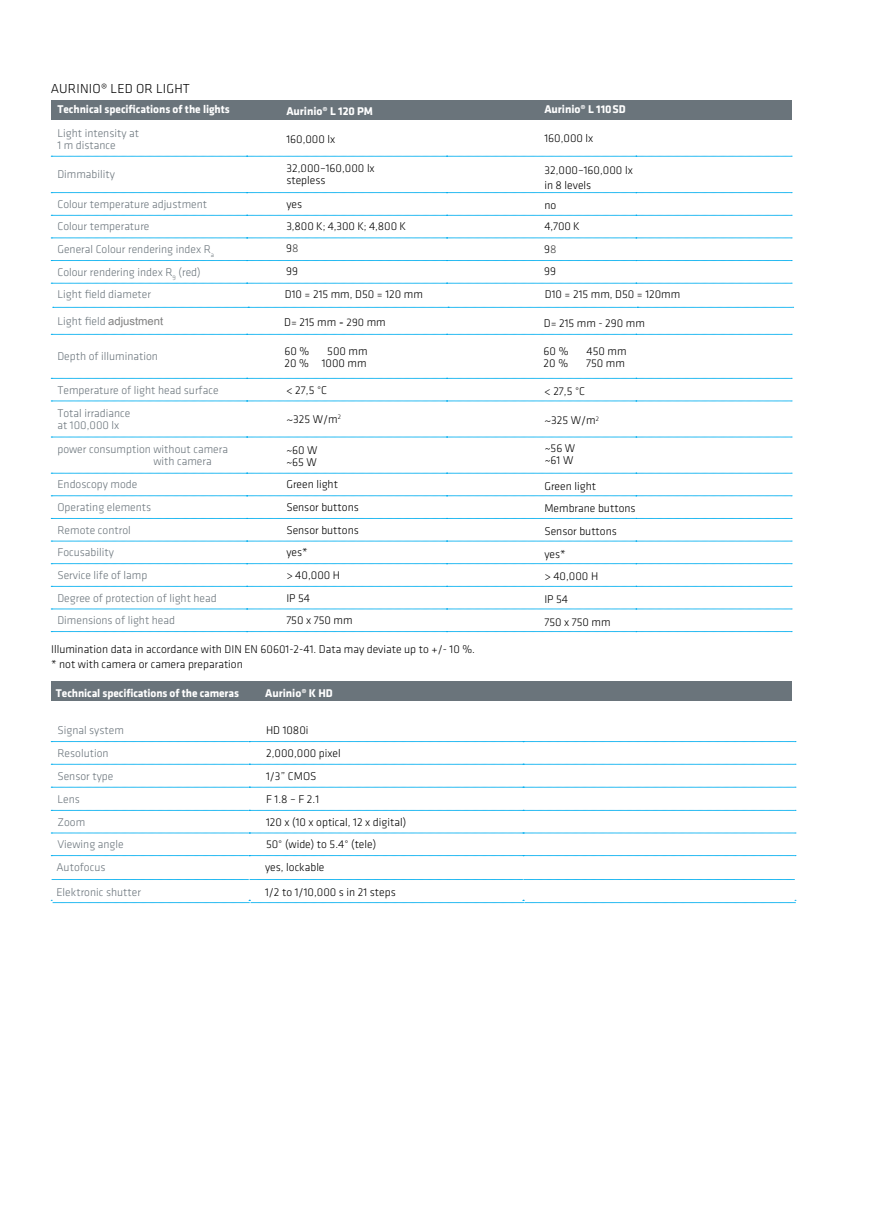
<style>
.page{position:relative;width:893px;height:1208px;background:#fff}
.page>*{position:absolute;margin:0;border:0;box-sizing:border-box;transform-origin:0 0}
.t1{font:300 13.5px "Klavika";letter-spacing:.015em;color:#000}
.t2{font:300 11.7px/22.6px "Klavika";color:#000}
.t3{font:300 11.7px/12px "Klavika";color:#6a747b}
.t4{font:700 11.7px "Klavika";letter-spacing:-.005em;color:#fff}
.t5{font:300 11.7px/12px "Klavika";color:#000}
.s1{font-style:inherit}
.s2{color:#404040}
.s3{font-family:"Arial Unicode MS";font-weight:400;font-size:11.25px;color:#808080}
.s4{font-family:"Arial Unicode MS";font-weight:400}
.s5{font-size:11.25px}
.s6{font-family:"Minion Pro";font-weight:400}
</style>
<div class="page">
<div style="left:51px;top:101px;width:740px;height:19px;background:#6a747b"></div>
<div style="left:51px;top:681px;width:740px;height:20px;background:#6a747b"></div>
<svg style="left:51px;top:156px;width:741px;height:1px"></svg>
<svg style="left:51px;top:334px;width:741px;height:1px"></svg>
<svg style="left:51px;top:378px;width:741px;height:1px"></svg>
<svg style="left:51px;top:401px;width:741px;height:1px"></svg>
<svg style="left:51px;top:437px;width:741px;height:1px"></svg>
<svg style="left:51px;top:283px;width:741px;height:1px"></svg>
<svg style="left:51px;top:238px;width:741px;height:1px"></svg>
<svg style="left:51px;top:260px;width:741px;height:1px"></svg>
<svg style="left:51px;top:192px;width:741px;height:1px"></svg>
<svg style="left:51px;top:215px;width:741px;height:1px"></svg>
<svg style="left:51px;top:473px;width:741px;height:1px"></svg>
<svg style="left:51px;top:495px;width:741px;height:1px"></svg>
<svg style="left:51px;top:518px;width:741px;height:1px"></svg>
<svg style="left:51px;top:541px;width:741px;height:1px"></svg>
<svg style="left:51px;top:563px;width:741px;height:1px"></svg>
<svg style="left:51px;top:586px;width:741px;height:1px"></svg>
<svg style="left:51px;top:608px;width:741px;height:1px"></svg>
<svg style="left:51px;top:631px;width:741px;height:1px"></svg>
<svg style="left:51px;top:741px;width:745px;height:1px"></svg>
<svg style="left:51px;top:764px;width:745px;height:1px"></svg>
<svg style="left:51px;top:787px;width:745px;height:1px"></svg>
<svg style="left:51px;top:810px;width:745px;height:1px"></svg>
<svg style="left:51px;top:832px;width:745px;height:1px"></svg>
<svg style="left:51px;top:855px;width:745px;height:1px"></svg>
<svg style="left:52px;top:879px;width:743px;height:1px"></svg>
<svg style="left:51px;top:900px;width:745px;height:3px"></svg>
<svg style="left:53px;top:307px;width:741px;height:1px"></svg>
<p class="t1" style="left:51px;top:81px;width:8px">Auri</p>
<p class="t1" style="left:80px;top:81px;width:109px">nio® LED OR Light</p>
<p class="t4" style="left:57px;top:103px;width:174px">Technical specifications of the lights</p>
<p class="t3" style="left:57px;top:127px;width:83px">Light intensity at<br>1 m distance</p>
<p class="t4" style="left:544px;top:103px;width:83px">Aurinio® L <span class="s1">110SD</span></p>
<p class="t2" style="left:544px;top:127px;width:50px">160,000 lx</p>
<p class="t2" style="left:544px;top:159px;width:90px">32,000–160,000 lx</p>
<p class="t5" style="left:544px;top:175px;width:48px;line-height:19.8px">in 8 levels no</p>
<p class="t5" style="left:544px;top:220px;width:37px"><span class="s1">4,</span>700 K</p>
<p class="t4" style="left:286px;top:104px;width:88px">Aurinio® L <span class="s1">120</span> PM</p>
<p class="t2" style="left:286px;top:128px;width:50px">160,000 lx</p>
<p class="t3" style="left:57px;top:168px;width:59px">Dimmability</p>
<p class="t2" style="left:286px;top:162px;width:90px;line-height:12px">32,000–160,000 lx stepless</p>
<p class="t3" style="left:57px;top:198px;width:151px">Colour temperature adjustment</p>
<p class="t2" style="left:286px;top:193px;width:17px">yes</p>
<p class="t3" style="left:57px;top:221px;width:94px">Colour temperature</p>
<p class="t2" style="left:286px;top:215px;width:121px">3,800 K; 4,300 K; 4,800 K</p>
<p class="t3" style="left:57px;top:238px;width:158px;line-height:22.6px">General Colour rendering index R<sub>a<br></sub>Colour rendering index R<sub>9</sub> (red)<br>Light field diameter</p>
<p class="t5" style="left:286px;top:237px;width:14px;line-height:22.5px">9<span class="s2">8<br></span>99</p>
<p class="t5" style="left:544px;top:238px;width:14px;line-height:22.5px">9<span class="s2">8<br></span>99</p>
<p class="t2" style="left:545px;top:283px;width:137px">D10 = 2<span class="s1">15</span> mm, D50 = <span class="s1">120</span>mm</p>
<p class="t5" style="left:544px;top:317px;width:103px">D= 215 mm - 290 mm</p>
<p class="t2" style="left:285px;top:283px;width:140px">D10 = 2<span class="s1">15</span> mm, D50 = <span class="s1">120</span> mm</p>
<p class="t3" style="left:57px;top:316px;width:107px">Light field <span class="s3">adjustment</span></p>
<p class="t2" style="left:284px;top:311px;width:103px">D= 2<span class="s1">15</span> mm <span class="s4">-</span> <span class="s5">290</span> mm</p>
<p class="t2" style="left:284px;top:340px;width:26px">60 %</p>
<p class="t5" style="left:284px;top:345px;width:85px;text-align:right">500 <span class="s1">mm<br>20 %</span> 1000 <span class="s1">mm</span></p>
<p class="t3" style="left:57px;top:350px;width:102px">Depth of illumination</p>
<p class="t3" style="left:57px;top:384px;width:163px">Temperature of light head surface</p>
<p class="t2" style="left:286px;top:378px;width:41px">&lt; 27,5 °C</p>
<p class="t3" style="left:57px;top:407px;width:75px">Total irradiance at 100,000 lx</p>
<p class="t2" style="left:286px;top:408px;width:56px"><span class="s6">~</span>325 W/m<sup>2</sup></p>
<p class="t3" style="left:153px;top:443px;width:76px;text-indent:-96px">power consumption without camera with camera</p>
<p class="t5" style="left:286px;top:444px;width:33px">~60 W ~65 W</p>
<p class="t3" style="left:57px;top:478px;width:82px">Endoscopy mode</p>
<p class="t2" style="left:286px;top:473px;width:53px">Green light</p>
<p class="t3" style="left:57px;top:501px;width:95px">Operating elements</p>
<p class="t2" style="left:286px;top:496px;width:74px">Sensor buttons</p>
<p class="t3" style="left:57px;top:524px;width:75px">Remote control</p>
<p class="t2" style="left:286px;top:518px;width:74px">Sensor buttons</p>
<p class="t3" style="left:57px;top:546px;width:58px">Focusability</p>
<p class="t2" style="left:286px;top:541px;width:23px">yes*</p>
<p class="t3" style="left:57px;top:569px;width:91px">Service life of lamp</p>
<p class="t2" style="left:286px;top:564px;width:53px">&gt; 40,000 H</p>
<p class="t3" style="left:57px;top:592px;width:161px">Degree of protection of light head</p>
<p class="t2" style="left:286px;top:586px;width:25px">IP 54</p>
<p class="t3" style="left:57px;top:614px;width:119px">Dimensions of light head</p>
<p class="t2" style="left:286px;top:609px;width:68px">750 x 750 mm</p>
<p class="t2" style="left:51px;top:653px;width:193px">* not with camera or camera preparation</p>
<p class="t4" style="left:56px;top:686px;width:184px">Technical specifications of the cameras</p>
<p class="t4" style="left:265px;top:686px;width:69px">Aurinio® K HD</p>
<p class="t3" style="left:57px;top:724px;width:68px">Signal system</p>
<p class="t2" style="left:266px;top:719px;width:44px">HD 1080i</p>
<p class="t3" style="left:57px;top:747px;width:53px">Resolution</p>
<p class="t2" style="left:266px;top:741px;width:76px">2,000,000 pixel</p>
<p class="t3" style="left:57px;top:770px;width:57px">Sensor type</p>
<p class="t2" style="left:266px;top:764px;width:52px">1/3” CMOS</p>
<p class="t3" style="left:57px;top:793px;width:24px">Lens</p>
<p class="t2" style="left:266px;top:787px;width:55px">F 1.8 – F 2.1</p>
<p class="t3" style="left:57px;top:816px;width:29px">Zoom</p>
<p class="t2" style="left:266px;top:810px;width:142px">120 x (10 x optical, 12 x digital)</p>
<p class="t3" style="left:57px;top:838px;width:68px">Viewing angle</p>
<p class="t2" style="left:266px;top:833px;width:112px">50° (wide) to 5.4° (tele)</p>
<p class="t3" style="left:56px;top:861px;width:51px">Autofocus</p>
<p class="t2" style="left:265px;top:856px;width:61px">yes, lockable</p>
<p class="t3" style="left:56px;top:886px;width:86px">Elektronic shutter</p>
<p class="t2" style="left:265px;top:881px;width:132px">1/2 to 1/10,000 s in 21 steps</p>
<p class="t2" style="left:51px;top:638px;width:425px">Illumination data in accordance with DIN EN 60601-2-41. Data may deviate up to +/- 10 %.</p>
<p class="t2" style="left:544px;top:340px;width:26px">60 %</p>
<p class="t5" style="left:586px;top:345px;width:42px">450 <span class="s1">mm</span></p>
<p class="t2" style="left:544px;top:352px;width:26px">20 %</p>
<p class="t5" style="left:586px;top:357px;width:40px">750 <span class="s1">mm</span></p>
<p class="t2" style="left:544px;top:380px;width:42px">&lt; 27,5 °c</p>
<p class="t2" style="left:544px;top:409px;width:56px"><span class="s6">~</span>325 W/m<sup>2</sup></p>
<p class="t5" style="left:545px;top:442px;width:32px">~56 W ~61 W</p>
<p class="t2" style="left:544px;top:475px;width:53px">green light</p>
<p class="t5" style="left:544px;top:502px;width:93px">Membrane buttons</p>
<p class="t2" style="left:544px;top:520px;width:74px">Sensor buttons yes*<br>&gt; 40,000 h<br>IP 54<br>750 x 750 mm</p>
</div>
